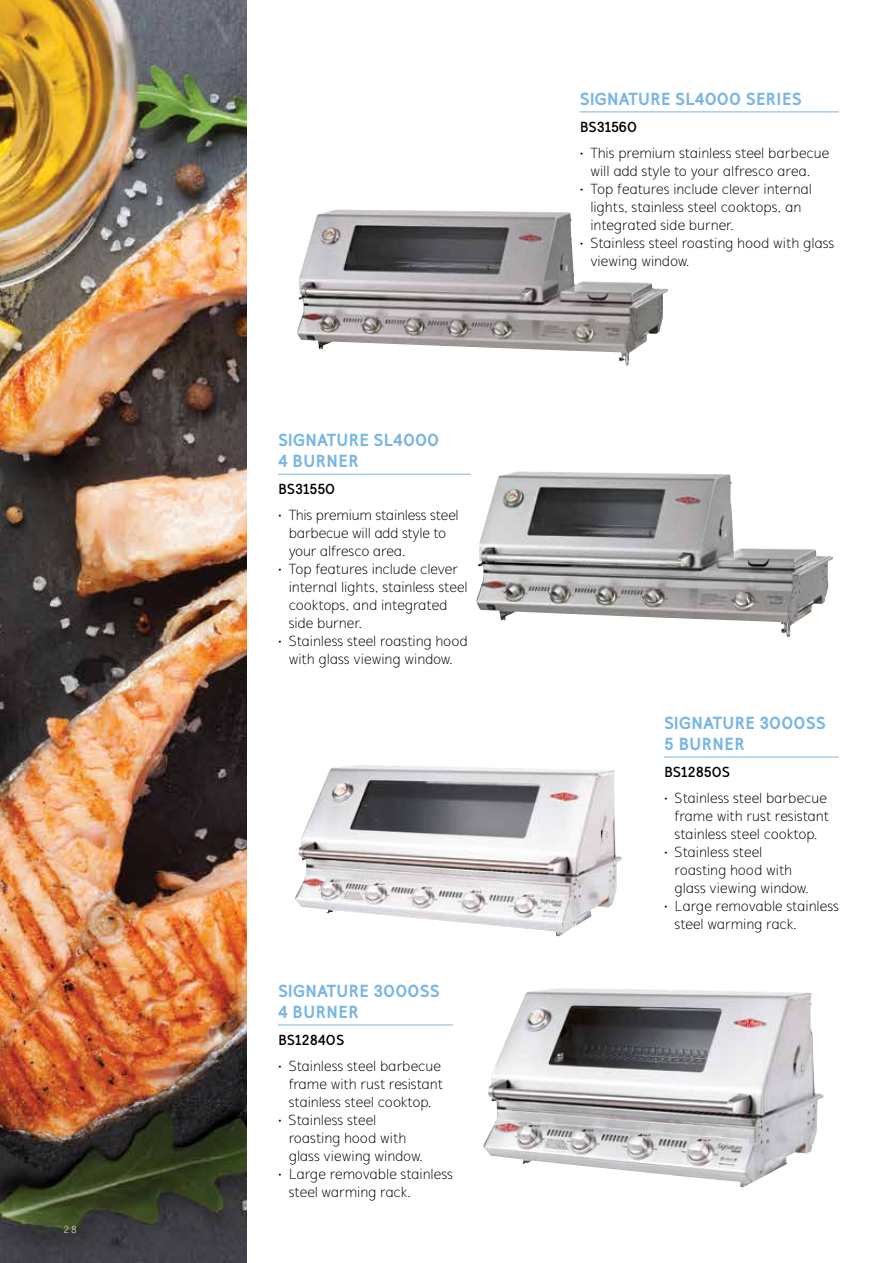
<style>
.page{position:relative;width:893px;height:1263px;background:#fff}
.page>*{position:absolute;margin:0;border:0;box-sizing:border-box;transform-origin:0 0}
.t1{font:800 18px/21.6px "Mucho Sans";color:#79b6e4}
.t2{font:300 15px/18px "Mucho Sans";letter-spacing:-.01em;color:#000}
.t3{font:700 15px "Mucho Sans";letter-spacing:-.01em;color:#000}
.t4{font:300 10.5px "Mucho Sans";color:#fff}
</style>
<div class="page">
<hr style="left:278px;top:474px;width:193px;height:1px;background:#79b6e4">
<img style="left:476px;top:471px;width:357px;height:166px">
<hr style="left:664px;top:757px;width:175px;height:1px;background:#79b6e4">
<img style="left:295px;top:765px;width:327px;height:171px">
<hr style="left:278px;top:1024px;width:175px;height:1px;background:#79b6e4">
<img style="left:483px;top:988px;width:341px;height:199px">
<img style="left:0;top:0;width:247px;height:1263px">
<img style="left:297px;top:209px;width:371px;height:157px">
<hr style="left:580px;top:112px;width:259px;height:1px;background:#79b6e4">
<p class="t4" style="left:64px;top:1224px;width:15px">28</p>
<p class="t1" style="left:278px;top:429px;width:163px">SIGNATURE SL4000<br>4 BURNER</p>
<p class="t3" style="left:278px;top:480px;width:59px">BS31550</p>
<p class="t2" style="left:289px;top:506px;width:172px;text-indent:-11px">• This premium stainless steel barbecue will add style to your alfresco area.</p>
<p class="t2" style="left:289px;top:560px;width:181px;text-indent:-11px">• Top features include clever internal lights, stainless steel cooktops, and integrated side burner.</p>
<p class="t2" style="left:278px;top:632px;width:191px;text-align:center">• Stainless steel roasting hood with glass viewing window.</p>
<p class="t1" style="left:278px;top:980px;width:164px">SIGNATURE 3000SS<br>4 BURNER</p>
<p class="t3" style="left:278px;top:1030px;width:68px">BS12840S</p>
<p class="t2" style="left:289px;top:1057px;width:156px;text-indent:-11px">• Stainless steel barbecue frame with rust resistant stainless steel cooktop.</p>
<p class="t2" style="left:289px;top:1111px;width:136px;text-indent:-11px">• Stainless steel roasting hood with glass viewing window.</p>
<p class="t2" style="left:289px;top:1165px;width:166px;text-indent:-11px">• Large removable stainless steel warming rack.</p>
<p class="t1" style="left:580px;top:88px;width:224px">SIGNATURE SL4000 SERIES</p>
<p class="t3" style="left:580px;top:118px;width:59px">BS31560</p>
<p class="t2" style="left:580px;top:144px;width:251px;text-align:center">• This premium stainless steel barbecue will add style to your alfresco area.</p>
<p class="t2" style="left:590px;top:180px;width:223px;text-indent:-11px">• Top features include clever internal lights, stainless steel cooktops, an integrated side burner.</p>
<p class="t2" style="left:590px;top:234px;width:245px;text-indent:-11px">• Stainless steel roasting hood with glass viewing window.</p>
<p class="t1" style="left:664px;top:712px;width:164px">SIGNATURE 3000SS<br>5 BURNER</p>
<p class="t3" style="left:664px;top:763px;width:68px">BS12850S</p>
<p class="t2" style="left:675px;top:789px;width:156px;text-indent:-11px">• Stainless steel barbecue frame with rust resistant stainless steel cooktop.</p>
<p class="t2" style="left:675px;top:843px;width:136px;text-indent:-11px">• Stainless steel roasting hood with glass viewing window.</p>
<p class="t2" style="left:675px;top:897px;width:166px;text-indent:-11px">• Large removable stainless steel warming rack.</p>
</div>
